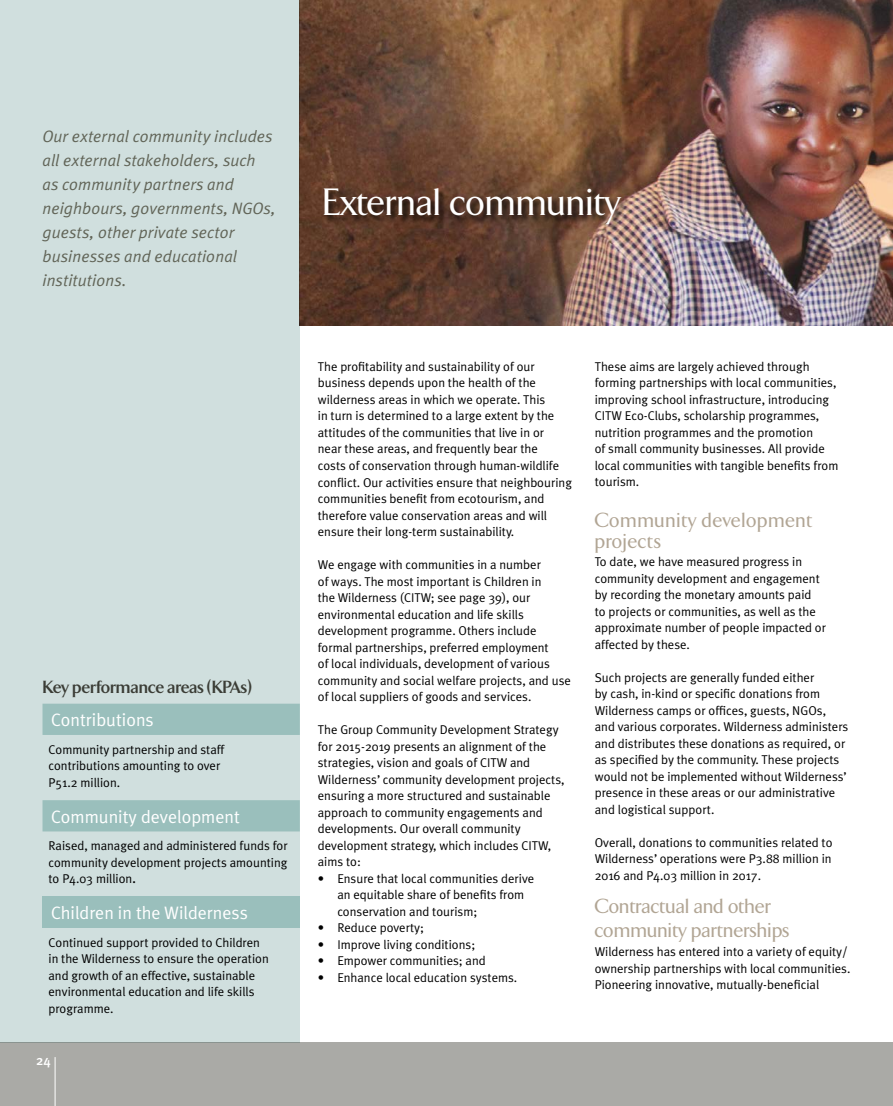
<style>
.page{position:relative;width:893px;height:1106px;background:#fff}
.page>*{position:absolute;margin:0;border:0;box-sizing:border-box;transform-origin:0 0}
.t1{font:500 39px "Arrow";color:#fff}
.t2{font:500 21px/24px "Arrow";color:#b1a594}
.t3{font:500 21px/21px "Arrow";letter-spacing:.025em;color:#b1a594}
.t4{font:18px "Meta Plus Normal";color:#fff}
.t5{font:700 18px "Arrow";letter-spacing:-.005em;color:#3b3d36}
.t6{font:italic 16.5px/24px "Meta Plus Normal";letter-spacing:.005em;color:#616457}
.t7{font:500 13.5px "Meta Plus";color:#fff}
.t8{font:12.75px/16.5px "Meta Plus Normal";color:#000}
.s1{font-family:"Meta Plus";font-weight:500}
</style>
<div class="page">
<div style="left:0;top:1042px;width:893px;height:64px;background:#aaaaa6"></div>
<hr style="left:55px;top:1057px;width:1px;height:49px;background:#fff">
<img style="left:300px;top:0;width:593px;height:325px">
<div style="left:0;top:0;width:300px;height:1042px;background:#d0dfde"></div>
<svg style="left:43px;top:703px;width:257px;height:128px"></svg>
<div style="left:43px;top:896px;width:257px;height:32px;background:#9abfbc"></div>
<div style="left:324px;top:187px;width:306px;height:46px;background:#000;opacity:.75"></div>
<p class="t6" style="left:43px;top:124px;width:235px">Our external community includes all external stakeholders, such as community partners and neighbours, governments, NGOs, guests, other private sector businesses and educational institutions.</p>
<h3 class="t5" style="left:43px;top:677px;width:211px">Key performance areas (KPAs)</h3>
<h3 class="t4" style="left:51px;top:709px;width:104px">Contributions</h3>
<p class="t8" style="left:49px;top:740px;width:177px">Community partnership and staff contributions amounting to over<br>P51.2 million.</p>
<h3 class="t4" style="left:51px;top:806px;width:190px">Community development</h3>
<p class="t8" style="left:49px;top:837px;width:241px;text-align:justify">Raised, managed and administered funds for community development projects amounting to P4.03 million<span class="s1">.</span></p>
<h3 class="t4" style="left:51px;top:902px;width:198px">Children in the Wilderness</h3>
<p class="t8" style="left:49px;top:933px;width:222px">Continued support provided to Children in the Wilderness to ensure the operation and growth of an effective, sustainable environmental education and life skills programme.</p>
<p class="t7" style="left:36px;top:1052px;width:16px">24</p>
<h1 class="t1" style="left:322px;top:181px;width:300px">External community</h1>
<p class="t8" style="left:318px;top:358px;width:256px">The profitability and sustainability of our business depends upon the health of the wilderness areas in which we operate. This<br>in turn is determined to a large extent by the attitudes of the communities that live in or<br>near these areas, and frequently bear the<br>costs of conservation through human-wildlife conflict. Our activities ensure that neighbouring communities benefit from ecotourism, and therefore value conservation areas and will ensure their long-term sustainability.</p>
<p class="t8" style="left:318px;top:556px;width:255px">We engage with communities in a number<br>of ways. The most important is Children in<br>the Wilderness (CITW; see page 39), our environmental education and life skills development programme. Others include formal partnerships, preferred employment<br>of local individuals, development of various community and social welfare projects, and use of local suppliers of goods and services.</p>
<p class="t8" style="left:318px;top:721px;width:248px">The Group Community Development Strategy for 2015-2019 presents an alignment of the strategies, vision and goals of CITW and Wilderness’ community development projects, ensuring a more structured and sustainable approach to community engagements and developments. Our overall community development strategy, which includes CITW, aims to:</p>
<p class="t8" style="left:337px;top:869px;width:198px;text-indent:-19px">• Ensure that local communities derive an equitable share of benefits from conservation and tourism;</p>
<p class="t8" style="left:318px;top:919px;width:108px">• Reduce poverty;</p>
<p class="t8" style="left:318px;top:935px;width:159px">• Improve living conditions;</p>
<p class="t8" style="left:318px;top:952px;width:169px">• Empower communities; and</p>
<p class="t8" style="left:318px;top:968px;width:201px">• Enhance local education systems.</p>
<p class="t8" style="left:595px;top:358px;width:245px">These aims are largely achieved through forming partnerships with local communities, improving school infrastructure, introducing CITW Eco-Clubs, scholarship programmes, nutrition programmes and the promotion<br>of small community businesses. All provide local communities with tangible benefits from tourism.</p>
<h2 class="t3" style="left:595px;top:510px;width:219px">Community development projects</h2>
<p class="t8" style="left:595px;top:553px;width:233px">To date, we have measured progress in community development and engagement by recording the monetary amounts paid<br>to projects or communities, as well as the approximate number of people impacted or affected by these.</p>
<p class="t8" style="left:595px;top:668px;width:255px">Such projects are generally funded either<br>by cash, in-kind or specific donations from Wilderness camps or offices, guests, NGOs, and various corporates. Wilderness administers and distributes these donations as required, or as specified by the community. These projects would not be implemented without Wilderness’ presence in these areas or our administrative and logistical support.</p>
<p class="t8" style="left:595px;top:833px;width:239px;text-align:justify">Overall, donations to communities related to Wilderness’ operations were P3.88 million in 2016 and P4.03 million in 2017.</p>
<h2 class="t2" style="left:595px;top:894px;width:196px">Contractual and other community partnerships</h2>
<p class="t8" style="left:595px;top:943px;width:257px">Wilderness has entered into a variety of equity/ ownership partnerships with local communities.<br>Pioneering innovative, mutually-beneficial</p>
</div>
